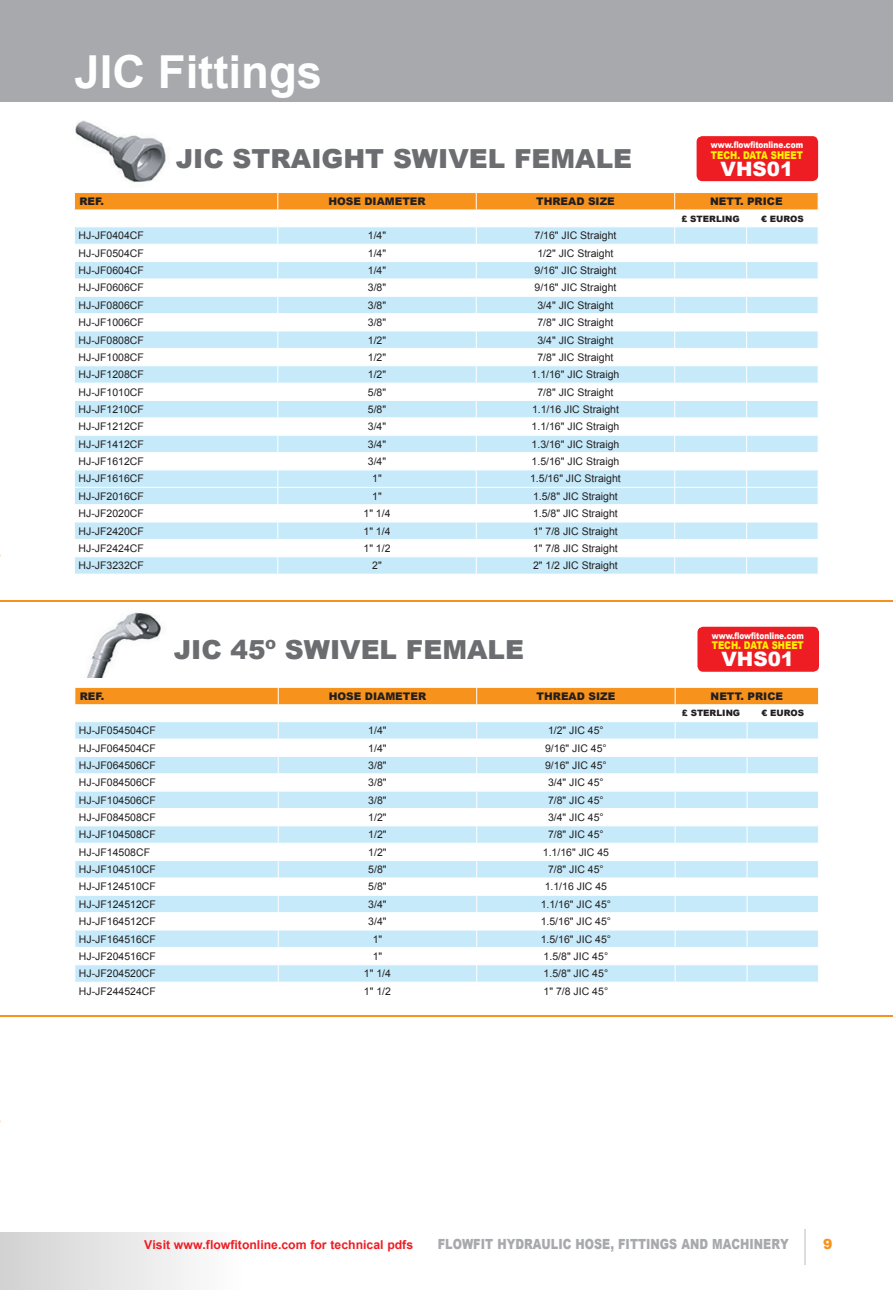
<style>
.page{position:relative;width:893px;height:1290px;background:#fff}
.page>*{position:absolute;margin:0;border:0;box-sizing:border-box;transform-origin:0 0}
.t1{font:700 45.5px "Arial";color:#fff}
.t2{font:900 26.25px "Arial";color:#6c6d70}
.t3{font:900 19.78px "Arial";color:#fff}
.t4{font:900 14px "Arial";color:#a8a9ad;scale:.8 1}
.t5{font:900 14px "Arial";color:#f7931d}
.t6{font:700 12.25px "Arial";color:#ee1d23}
.t7{font:900 10.67px "Arial";color:#fff101;scale:.81 1}
.t8{font:10.5px "Arial";color:#231f20}
.t9{font:900 10.5px "Arial";color:#231f20}
.t10{font:900 9.1px "Arial";color:#fff;scale:.81 1}
.t11{font:900 8.75px "Arial";color:#231f20}
</style>
<div class="page">
<div style="left:0;top:1232px;width:243px;height:58px;background:linear-gradient(to right,#d2d2d2,#fefefe)"></div>
<hr style="left:804px;top:1229px;width:2px;height:35px;background:#dcdddf">
<hr style="left:0;top:1232px;width:1px;height:58px;background:#231f20">
<div style="left:0;top:0;width:893px;height:101px;background:#a8a9ad"></div>
<img style="left:75px;top:120px;width:91px;height:63px">
<div style="left:697px;top:136px;width:121px;height:45px;background:#ee1d23;border-radius:6px"></div>
<svg style="left:74px;top:192px;width:745px;height:382px"></svg>
<img style="left:87px;top:612px;width:75px;height:66px">
<div style="left:697px;top:627px;width:122px;height:45px;background:#ee1d23;border-radius:6px"></div>
<svg style="left:74px;top:687px;width:745px;height:295px"></svg>
<hr style="left:0;top:600px;width:893px;height:2px;background:#f7931d">
<hr style="left:0;top:1015px;width:893px;height:2px;background:#f7931d">
<h1 class="t1" style="left:74px;top:42px;width:249px">JIC Fittings</h1>
<h2 class="t2" style="left:176px;top:140px;width:458px">JIC STRAIGHT SWIVEL FEMALE</h2>
<p class="t10" style="left:711px;top:138px;width:115px">www.flowfitonline.com</p>
<p class="t7" style="left:711px;top:147px;width:115px">TECH. DATA SHEET</p>
<h3 class="t3" style="left:721px;top:154px;width:74px">VHS01</h3>
<p class="t9" style="left:79px;top:194px;width:26px">REF.</p>
<p class="t9" style="left:328px;top:194px;width:99px">HOSE DIAMETER</p>
<p class="t9" style="left:536px;top:194px;width:80px">THREAD SIZE</p>
<p class="t9" style="left:710px;top:194px;width:74px">NETT. PRICE</p>
<p class="t11" style="left:681px;top:212px;width:60px">£ STERLING</p>
<p class="t11" style="left:761px;top:212px;width:44px">€ EUROS</p>
<p class="t8" style="left:79px;top:229px;width:67px">HJ-JF0404CF</p>
<p class="t8" style="left:368px;top:229px;width:20px">1/4"</p>
<p class="t8" style="left:534px;top:229px;width:83px">7/16" JIC Straight</p>
<p class="t8" style="left:79px;top:246px;width:67px">HJ-JF0504CF</p>
<p class="t8" style="left:368px;top:246px;width:20px">1/4"</p>
<p class="t8" style="left:537px;top:246px;width:78px">1/2" JIC Straight</p>
<p class="t8" style="left:79px;top:263px;width:67px">HJ-JF0604CF</p>
<p class="t8" style="left:368px;top:263px;width:20px">1/4"</p>
<p class="t8" style="left:534px;top:263px;width:83px">9/16" JIC Straight</p>
<p class="t8" style="left:79px;top:281px;width:67px">HJ-JF0606CF</p>
<p class="t8" style="left:368px;top:281px;width:20px">3/8"</p>
<p class="t8" style="left:534px;top:281px;width:83px">9/16" JIC Straight</p>
<p class="t8" style="left:79px;top:298px;width:67px">HJ-JF0806CF</p>
<p class="t8" style="left:368px;top:298px;width:20px">3/8"</p>
<p class="t8" style="left:537px;top:298px;width:78px">3/4" JIC Straight</p>
<p class="t8" style="left:79px;top:316px;width:67px">HJ-JF1006CF</p>
<p class="t8" style="left:368px;top:316px;width:20px">3/8"</p>
<p class="t8" style="left:537px;top:316px;width:78px">7/8" JIC Straight</p>
<p class="t8" style="left:79px;top:333px;width:67px">HJ-JF0808CF</p>
<p class="t8" style="left:368px;top:333px;width:20px">1/2"</p>
<p class="t8" style="left:537px;top:333px;width:78px">3/4" JIC Straight</p>
<p class="t8" style="left:79px;top:350px;width:67px">HJ-JF1008CF</p>
<p class="t8" style="left:368px;top:350px;width:20px">1/2"</p>
<p class="t8" style="left:537px;top:350px;width:78px">7/8" JIC Straight</p>
<p class="t8" style="left:79px;top:368px;width:67px">HJ-JF1208CF</p>
<p class="t8" style="left:368px;top:368px;width:20px">1/2"</p>
<p class="t8" style="left:532px;top:368px;width:89px">1.1/16" JIC Straigh</p>
<p class="t8" style="left:79px;top:385px;width:67px">HJ-JF1010CF</p>
<p class="t8" style="left:368px;top:385px;width:20px">5/8"</p>
<p class="t8" style="left:537px;top:385px;width:78px">7/8" JIC Straight</p>
<p class="t8" style="left:79px;top:402px;width:67px">HJ-JF1210CF</p>
<p class="t8" style="left:368px;top:402px;width:20px">5/8"</p>
<p class="t8" style="left:532px;top:402px;width:88px">1.1/16 JIC Straight</p>
<p class="t8" style="left:79px;top:420px;width:67px">HJ-JF1212CF</p>
<p class="t8" style="left:368px;top:420px;width:20px">3/4"</p>
<p class="t8" style="left:532px;top:420px;width:89px">1.1/16" JIC Straigh</p>
<p class="t8" style="left:79px;top:437px;width:67px">HJ-JF1412CF</p>
<p class="t8" style="left:368px;top:437px;width:20px">3/4"</p>
<p class="t8" style="left:532px;top:437px;width:89px">1.3/16" JIC Straigh</p>
<p class="t8" style="left:79px;top:454px;width:67px">HJ-JF1612CF</p>
<p class="t8" style="left:368px;top:454px;width:20px">3/4"</p>
<p class="t8" style="left:532px;top:454px;width:89px">1.5/16" JIC Straigh</p>
<p class="t8" style="left:79px;top:472px;width:67px">HJ-JF1616CF</p>
<p class="t8" style="left:372px;top:472px;width:11px">1"</p>
<p class="t8" style="left:530px;top:472px;width:92px">1.5/16" JIC Straight</p>
<p class="t8" style="left:79px;top:489px;width:67px">HJ-JF2016CF</p>
<p class="t8" style="left:372px;top:489px;width:11px">1"</p>
<p class="t8" style="left:533px;top:489px;width:86px">1.5/8" JIC Straight</p>
<p class="t8" style="left:79px;top:507px;width:67px">HJ-JF2020CF</p>
<p class="t8" style="left:363px;top:507px;width:29px">1" 1/4</p>
<p class="t8" style="left:533px;top:507px;width:86px">1.5/8" JIC Straight</p>
<p class="t8" style="left:79px;top:524px;width:67px">HJ-JF2420CF</p>
<p class="t8" style="left:363px;top:524px;width:29px">1" 1/4</p>
<p class="t8" style="left:533px;top:524px;width:86px">1" 7/8 JIC Straight</p>
<p class="t8" style="left:79px;top:541px;width:67px">HJ-JF2424CF</p>
<p class="t8" style="left:363px;top:541px;width:29px">1" 1/2</p>
<p class="t8" style="left:533px;top:541px;width:86px">1" 7/8 JIC Straight</p>
<p class="t8" style="left:79px;top:559px;width:67px">HJ-JF3232CF</p>
<p class="t8" style="left:372px;top:559px;width:11px">2"</p>
<p class="t8" style="left:533px;top:559px;width:86px">2" 1/2 JIC Straight</p>
<h2 class="t2" style="left:174px;top:630px;width:352px">JIC 45º SWIVEL FEMALE</h2>
<p class="t10" style="left:712px;top:629px;width:115px">www.flowfitonline.com</p>
<p class="t7" style="left:712px;top:638px;width:115px">TECH. DATA SHEET</p>
<h3 class="t3" style="left:721px;top:645px;width:74px">VHS01</h3>
<p class="t9" style="left:80px;top:688px;width:26px">REF.</p>
<p class="t9" style="left:329px;top:688px;width:99px">HOSE DIAMETER</p>
<p class="t9" style="left:536px;top:688px;width:80px">THREAD SIZE</p>
<p class="t9" style="left:711px;top:688px;width:74px">NETT. PRICE</p>
<p class="t11" style="left:682px;top:707px;width:60px">£ STERLING</p>
<p class="t11" style="left:761px;top:707px;width:44px">€ EUROS</p>
<p class="t8" style="left:79px;top:723px;width:79px">HJ-JF054504CF</p>
<p class="t8" style="left:368px;top:723px;width:20px">1/4"</p>
<p class="t8" style="left:548px;top:723px;width:57px">1/2" JIC 45°</p>
<p class="t8" style="left:79px;top:741px;width:79px">HJ-JF064504CF</p>
<p class="t8" style="left:368px;top:741px;width:20px">1/4"</p>
<p class="t8" style="left:545px;top:741px;width:63px">9/16" JIC 45°</p>
<p class="t8" style="left:79px;top:758px;width:79px">HJ-JF064506CF</p>
<p class="t8" style="left:368px;top:758px;width:20px">3/8"</p>
<p class="t8" style="left:545px;top:758px;width:63px">9/16" JIC 45°</p>
<p class="t8" style="left:79px;top:776px;width:79px">HJ-JF084506CF</p>
<p class="t8" style="left:368px;top:776px;width:20px">3/8"</p>
<p class="t8" style="left:548px;top:776px;width:57px">3/4" JIC 45°</p>
<p class="t8" style="left:79px;top:793px;width:79px">HJ-JF104506CF</p>
<p class="t8" style="left:368px;top:793px;width:20px">3/8"</p>
<p class="t8" style="left:548px;top:793px;width:57px">7/8" JIC 45°</p>
<p class="t8" style="left:79px;top:810px;width:79px">HJ-JF084508CF</p>
<p class="t8" style="left:368px;top:810px;width:20px">1/2"</p>
<p class="t8" style="left:548px;top:810px;width:57px">3/4" JIC 45°</p>
<p class="t8" style="left:79px;top:828px;width:79px">HJ-JF104508CF</p>
<p class="t8" style="left:368px;top:828px;width:20px">1/2"</p>
<p class="t8" style="left:548px;top:828px;width:57px">7/8" JIC 45°</p>
<p class="t8" style="left:79px;top:845px;width:73px">HJ-JF14508CF</p>
<p class="t8" style="left:368px;top:845px;width:20px">1/2"</p>
<p class="t8" style="left:543px;top:845px;width:68px">1.1/16" JIC 45</p>
<p class="t8" style="left:79px;top:862px;width:79px">HJ-JF104510CF</p>
<p class="t8" style="left:368px;top:862px;width:20px">5/8"</p>
<p class="t8" style="left:548px;top:862px;width:57px">7/8" JIC 45°</p>
<p class="t8" style="left:79px;top:880px;width:79px">HJ-JF124510CF</p>
<p class="t8" style="left:368px;top:880px;width:20px">5/8"</p>
<p class="t8" style="left:545px;top:880px;width:64px">1.1/16 JIC 45</p>
<p class="t8" style="left:79px;top:897px;width:79px">HJ-JF124512CF</p>
<p class="t8" style="left:368px;top:897px;width:20px">3/4"</p>
<p class="t8" style="left:541px;top:897px;width:72px">1.1/16" JIC 45°</p>
<p class="t8" style="left:79px;top:914px;width:79px">HJ-JF164512CF</p>
<p class="t8" style="left:368px;top:914px;width:20px">3/4"</p>
<p class="t8" style="left:541px;top:914px;width:72px">1.5/16" JIC 45°</p>
<p class="t8" style="left:79px;top:932px;width:79px">HJ-JF164516CF</p>
<p class="t8" style="left:373px;top:932px;width:11px">1"</p>
<p class="t8" style="left:541px;top:932px;width:72px">1.5/16" JIC 45°</p>
<p class="t8" style="left:79px;top:949px;width:79px">HJ-JF204516CF</p>
<p class="t8" style="left:373px;top:949px;width:11px">1"</p>
<p class="t8" style="left:544px;top:949px;width:66px">1.5/8" JIC 45°</p>
<p class="t8" style="left:79px;top:967px;width:79px">HJ-JF204520CF</p>
<p class="t8" style="left:364px;top:967px;width:29px">1" 1/4</p>
<p class="t8" style="left:544px;top:967px;width:66px">1.5/8" JIC 45°</p>
<p class="t8" style="left:79px;top:984px;width:79px">HJ-JF244524CF</p>
<p class="t8" style="left:364px;top:984px;width:29px">1" 1/2</p>
<p class="t8" style="left:544px;top:984px;width:66px">1" 7/8 JIC 45°</p>
<p class="t6" style="left:144px;top:1236px;width:270px">Visit www.flowfitonline.com for technical pdfs</p>
<h3 class="t4" style="left:438px;top:1234px;width:440px">FLOWFIT HYDRAULIC HOSE, FITTINGS AND MACHINERY</h3>
<h3 class="t5" style="left:823px;top:1234px;width:11px">9</h3>
</div>
